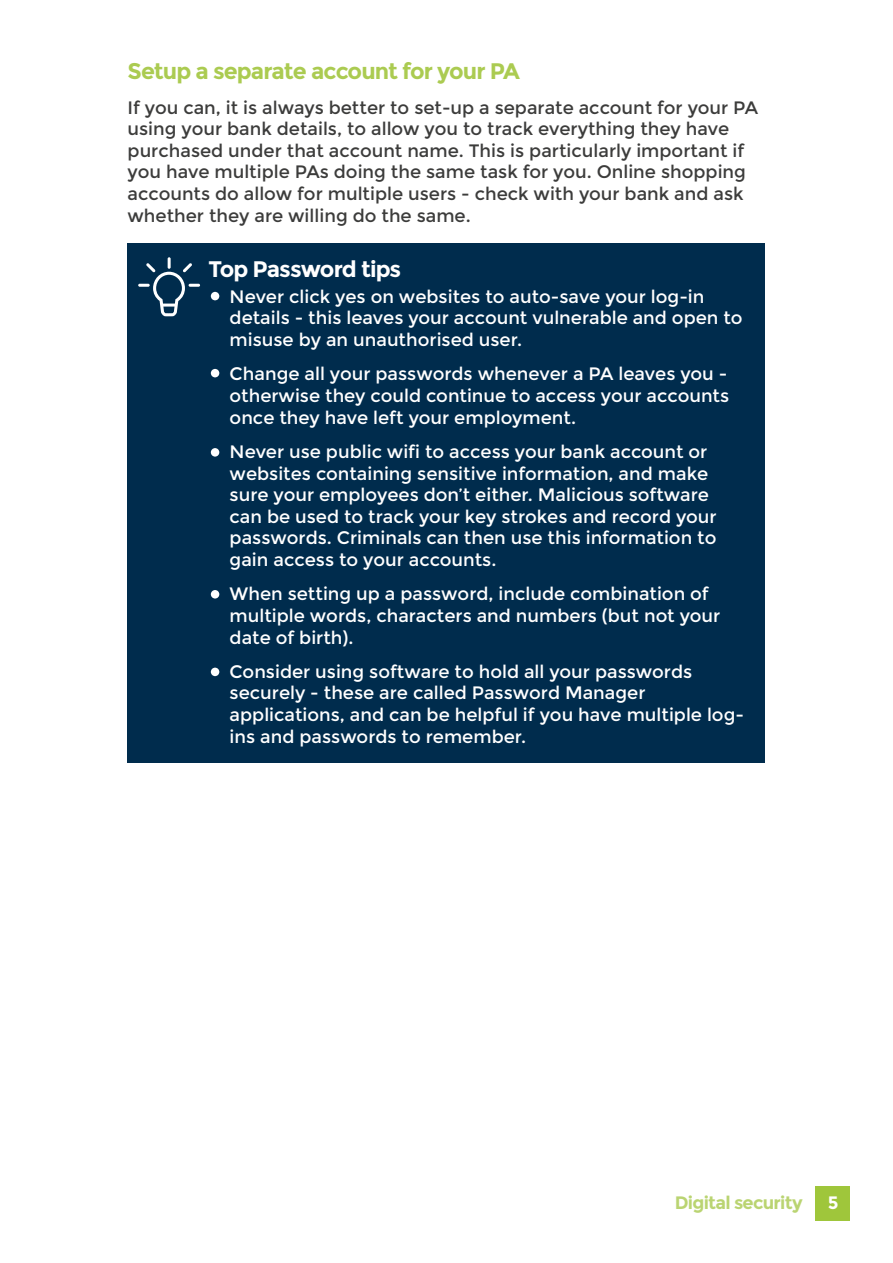
<style>
.page{position:relative;width:893px;height:1263px;background:#fff}
.page>*{position:absolute;margin:0;border:0;box-sizing:border-box;transform-origin:0 0}
.t1{font:700 22.5px "Montserrat";letter-spacing:-.04em;color:#abcb51}
.t2{font:700 22.5px "Montserrat";letter-spacing:-.04em;color:#fff}
.t3{font:18px/21.6px "Montserrat";color:#fff}
.t4{font:18px/21.6px "Montserrat";color:#3c3c3b}
.t5{font:700 18px "Montserrat";letter-spacing:-.04em;color:#bad472}
.t6{font:700 18px "Montserrat";color:#fff}
</style>
<div class="page">
<div style="left:128px;top:243px;width:637px;height:520px;background:#002c4d"></div>
<svg style="left:138px;top:257px;width:62px;height:59px"></svg>
<div style="left:211px;top:292px;width:8px;height:8px;background:#fff;border-radius:50%"></div>
<div style="left:211px;top:369px;width:8px;height:8px;background:#fff;border-radius:50%"></div>
<div style="left:211px;top:448px;width:8px;height:9px;background:#fff;border-radius:50%"></div>
<div style="left:211px;top:590px;width:8px;height:8px;background:#fff;border-radius:50%"></div>
<div style="left:211px;top:668px;width:8px;height:8px;background:#fff;border-radius:50%"></div>
<div style="left:815px;top:1186px;width:34px;height:34px;background:#9fc63b"></div>
<p class="t1" style="left:128px;top:58px;width:394px">Setup a separate account for your PA</p>
<p class="t4" style="left:128px;top:97px;width:632px">If you can, it is always better to set-up a separate account for your PA using your bank details, to allow you to track everything they have purchased under that account name. This is particularly important if you have multiple PAs doing the same task for you. Online shopping accounts do allow for multiple users - check with your bank and ask whether they are willing do the same.</p>
<p class="t2" style="left:208px;top:256px;width:194px">Top Password tips</p>
<p class="t3" style="left:230px;top:286px;width:515px">Never click yes on websites to auto-save your log-in details - this leaves your account vulnerable and open to misuse by an unauthorised user.</p>
<p class="t3" style="left:230px;top:363px;width:501px;text-align:justify">Change all your passwords whenever a PA leaves you - otherwise they could continue to access your accounts once they have left your employment.</p>
<p class="t3" style="left:230px;top:441px;width:489px">Never use public wifi to access your bank account or websites containing sensitive information, and make sure your employees don’t either. Malicious software can be used to track your key strokes and record your passwords. Criminals can then use this information to gain access to your accounts.</p>
<p class="t3" style="left:230px;top:583px;width:492px">When setting up a password, include combination of multiple words, characters and numbers (but not your date of birth).</p>
<p class="t3" style="left:230px;top:661px;width:516px">Consider using software to hold all your passwords securely - these are called Password Manager applications, and can be helpful if you have multiple log&shy;ins and passwords to remember.</p>
<p class="t5" style="left:675px;top:1192px;width:129px">Digital security</p>
<p class="t6" style="left:828px;top:1192px;width:12px">5</p>
</div>
